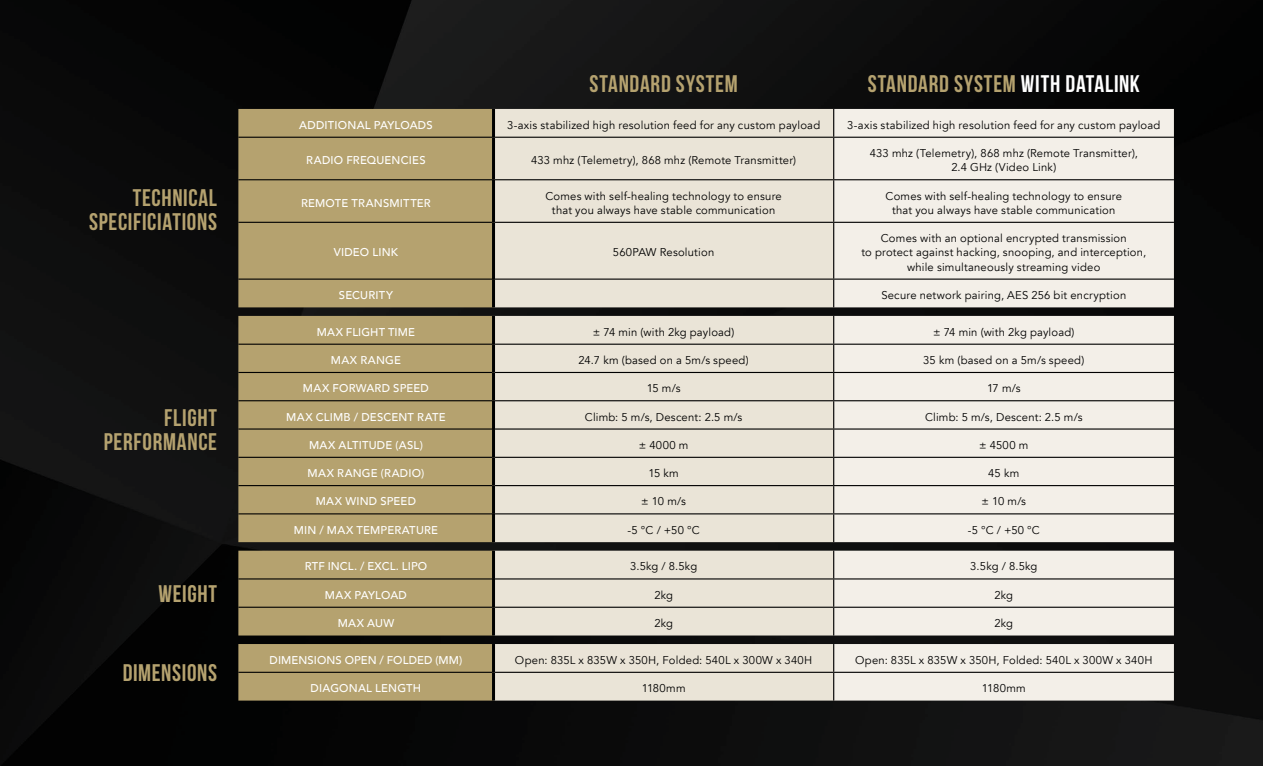
<style>
.page{position:relative;width:1263px;height:766px;background:#fff}
.page>*{position:absolute;margin:0;border:0;box-sizing:border-box;transform-origin:0 0}
.t1{font:24px/24px "Bebas Neue";letter-spacing:.025em;color:#b5a26f}
.t2{font:11.25px/14.2px "Avenir";letter-spacing:.02em;color:#000;text-align:center}
.t3{font:500 11.25px "Avenir";letter-spacing:.025em;color:#fff}
.s1{color:#fff}
</style>
<div class="page">
<img style="left:0;top:0;width:1263px;height:765px">
<div style="left:238px;top:109px;width:254px;height:198px;background:#b5a26f"></div>
<div style="left:495px;top:109px;width:338px;height:198px;background:#eae4d7"></div>
<div style="left:834px;top:109px;width:340px;height:198px;background:#f3efe8"></div>
<svg style="left:833px;top:109px;width:1px;height:28px"></svg>
<hr style="left:238px;top:137px;width:254px;height:1px;background:#000">
<hr style="left:495px;top:137px;width:339px;height:1px;background:#000">
<hr style="left:834px;top:137px;width:340px;height:1px;background:#000">
<hr style="left:833px;top:138px;width:1px;height:41px;background:#000">
<hr style="left:238px;top:179px;width:254px;height:1px;background:#000">
<hr style="left:495px;top:179px;width:339px;height:1px;background:#000">
<hr style="left:834px;top:179px;width:340px;height:1px;background:#000">
<hr style="left:833px;top:180px;width:1px;height:42px;background:#000">
<hr style="left:238px;top:222px;width:254px;height:1px;background:#000">
<hr style="left:495px;top:222px;width:339px;height:1px;background:#000">
<hr style="left:834px;top:222px;width:340px;height:1px;background:#000">
<hr style="left:833px;top:223px;width:1px;height:55px;background:#000">
<hr style="left:238px;top:278px;width:254px;height:1px;background:#000">
<hr style="left:495px;top:278px;width:339px;height:1px;background:#000">
<hr style="left:834px;top:278px;width:340px;height:1px;background:#000">
<svg style="left:833px;top:279px;width:1px;height:28px"></svg>
<hr style="left:492px;top:109px;width:3px;height:28px;background:#000">
<hr style="left:492px;top:137px;width:3px;height:43px;background:#000">
<hr style="left:492px;top:180px;width:3px;height:42px;background:#000">
<hr style="left:492px;top:222px;width:3px;height:57px;background:#000">
<hr style="left:492px;top:279px;width:3px;height:28px;background:#000">
<div style="left:238px;top:316px;width:254px;height:226px;background:#b5a26f"></div>
<div style="left:495px;top:316px;width:338px;height:226px;background:#eae4d7"></div>
<div style="left:834px;top:316px;width:340px;height:226px;background:#f3efe8"></div>
<hr style="left:238px;top:343px;width:254px;height:1px;background:#000">
<hr style="left:495px;top:343px;width:339px;height:1px;background:#000">
<hr style="left:834px;top:343px;width:340px;height:1px;background:#000">
<hr style="left:238px;top:372px;width:254px;height:1px;background:#000">
<hr style="left:495px;top:372px;width:339px;height:1px;background:#000">
<hr style="left:834px;top:372px;width:340px;height:1px;background:#000">
<hr style="left:238px;top:400px;width:254px;height:1px;background:#000">
<hr style="left:495px;top:400px;width:339px;height:1px;background:#000">
<hr style="left:834px;top:400px;width:340px;height:1px;background:#000">
<hr style="left:238px;top:428px;width:254px;height:1px;background:#000">
<hr style="left:495px;top:428px;width:339px;height:1px;background:#000">
<hr style="left:834px;top:428px;width:340px;height:1px;background:#000">
<hr style="left:238px;top:456px;width:254px;height:2px;background:#000">
<hr style="left:495px;top:456px;width:339px;height:2px;background:#000">
<hr style="left:834px;top:456px;width:340px;height:2px;background:#000">
<hr style="left:238px;top:485px;width:254px;height:1px;background:#000">
<hr style="left:495px;top:485px;width:339px;height:1px;background:#000">
<hr style="left:834px;top:485px;width:340px;height:1px;background:#000">
<hr style="left:238px;top:513px;width:254px;height:1px;background:#000">
<hr style="left:495px;top:513px;width:339px;height:1px;background:#000">
<hr style="left:834px;top:513px;width:340px;height:1px;background:#000">
<svg style="left:833px;top:316px;width:1px;height:226px"></svg>
<hr style="left:492px;top:316px;width:3px;height:28px;background:#000">
<hr style="left:492px;top:344px;width:3px;height:28px;background:#000">
<hr style="left:492px;top:372px;width:3px;height:28px;background:#000">
<hr style="left:492px;top:400px;width:3px;height:29px;background:#000">
<hr style="left:492px;top:429px;width:3px;height:28px;background:#000">
<hr style="left:492px;top:457px;width:3px;height:28px;background:#000">
<hr style="left:492px;top:485px;width:3px;height:28px;background:#000">
<hr style="left:492px;top:513px;width:3px;height:29px;background:#000">
<svg style="left:238px;top:550px;width:936px;height:85px;background:#d6ceb9"></svg>
<hr style="left:492px;top:550px;width:3px;height:28px;background:#000">
<hr style="left:492px;top:578px;width:3px;height:29px;background:#000">
<hr style="left:492px;top:607px;width:3px;height:28px;background:#000">
<svg style="left:238px;top:643px;width:936px;height:57px;background:#d6cdb9"></svg>
<hr style="left:492px;top:643px;width:3px;height:29px;background:#000">
<hr style="left:492px;top:672px;width:3px;height:28px;background:#000">
<h1 class="t1" style="left:89px;top:185px;width:128px;text-indent:44px">TECHNICAL<br>SPECIFICIATIONS</h1>
<h1 class="t1" style="left:104px;top:405px;width:115px;text-align:right">FLIGHT<br>PERFORMANCE</h1>
<h1 class="t1" style="left:159px;top:581px;width:60px">WEIGHT</h1>
<h1 class="t1" style="left:123px;top:660px;width:95px">DIMENSIONS</h1>
<h1 class="t1" style="left:589px;top:71px;width:150px">STANDARD SYSTEM</h1>
<h1 class="t1" style="left:868px;top:71px;width:273px">STANDARD SYSTEM <span class="s1">WITH DATALINK</span></h1>
<p class="t3" style="left:299px;top:115px;width:17px">ADDITIONAL</p>
<p class="t3" style="left:374px;top:115px;width:30px">PAYLOADS</p>
<p class="t2" style="left:507px;top:118px;width:315px">3-axis stabilized high resolution feed for any custom payload</p>
<p class="t2" style="left:847px;top:118px;width:315px">3-axis stabilized high resolution feed for any custom payload</p>
<p class="t3" style="left:306px;top:150px;width:16px">RADIO</p>
<p class="t3" style="left:346px;top:150px;width:9px">FREQUENCIES</p>
<p class="t2" style="left:531px;top:153px;width:267px">433 mhz (Telemetry), 868 mhz (Remote Transmitter)</p>
<p class="t2" style="left:870px;top:146px;width:270px">433 mhz (Telemetry), 868 mhz (Remote Transmitter),<br>2.4 GHz (Video Link)</p>
<p class="t3" style="left:301px;top:193px;width:16px">REMOTE</p>
<p class="t3" style="left:352px;top:193px;width:9px">TRANSMITTER</p>
<p class="t2" style="left:545px;top:189px;width:238px">Comes with self-healing technology to ensure that you always have stable communication</p>
<p class="t2" style="left:885px;top:189px;width:238px">Comes with self-healing technology to ensure that you always have stable communication</p>
<p class="t3" style="left:334px;top:242px;width:16px">VIDEO</p>
<p class="t3" style="left:372px;top:242px;width:27px">LIN K</p>
<p class="t2" style="left:613px;top:245px;width:29px">560PAW</p>
<p class="t2" style="left:660px;top:245px;width:56px">Resolution</p>
<p class="t2" style="left:861px;top:231px;width:286px">Comes with an optional encrypted transmission<br>to protect against hacking, snooping, and interception, while simultaneously streaming video</p>
<p class="t3" style="left:339px;top:285px;width:14px">SECURIT</p>
<p class="t3" style="left:386px;top:285px;width:8px">Y</p>
<p class="t2" style="left:881px;top:288px;width:246px">Secure network pairing, AES 256 bit encryption</p>
<p class="t3" style="left:317px;top:322px;width:79px">MAX FLIGHT TIME</p>
<p class="t2" style="left:593px;top:325px;width:143px">± 74 min (with 2kg payload)</p>
<p class="t2" style="left:933px;top:325px;width:143px">± 74 min (with 2kg payload)</p>
<p class="t3" style="left:331px;top:350px;width:39px">MAX RAN</p>
<p class="t3" style="left:385px;top:350px;width:16px">GE</p>
<p class="t2" style="left:578px;top:353px;width:172px">24.7 km (based on a 5m/s speed)</p>
<p class="t2" style="left:923px;top:353px;width:163px">35 km (based on a 5m/s speed)</p>
<p class="t3" style="left:303px;top:378px;width:38px">MAX FOR</p>
<p class="t3" style="left:356px;top:378px;width:20px">WARD</p>
<p class="t3" style="left:393px;top:378px;width:8px">SPEED</p>
<p class="t2" style="left:647px;top:381px;width:35px">15 m/s</p>
<p class="t2" style="left:987px;top:381px;width:35px">17 m/s</p>
<p class="t3" style="left:286px;top:407px;width:38px">MAX CLIMB</p>
<p class="t3" style="left:354px;top:407px;width:16px">/ DESCENT</p>
<p class="t3" style="left:417px;top:407px;width:8px">RATE</p>
<p class="t2" style="left:585px;top:409px;width:159px">Climb: 5 m/s, Descent: 2.5 m/s</p>
<p class="t2" style="left:925px;top:409px;width:159px">Climb: 5 m/s, Descent: 2.5 m/s</p>
<p class="t3" style="left:309px;top:435px;width:38px">MAX ALTITUDE</p>
<p class="t3" style="left:395px;top:435px;width:29px">(ASL)</p>
<p class="t2" style="left:639px;top:438px;width:51px">± 4000 m</p>
<p class="t2" style="left:979px;top:438px;width:51px">± 4500 m</p>
<p class="t3" style="left:308px;top:463px;width:39px">MAX RAN</p>
<p class="t3" style="left:362px;top:463px;width:31px">GE (RADIO</p>
<p class="t3" style="left:421px;top:463px;width:5px">)</p>
<p class="t2" style="left:648px;top:466px;width:32px">15 km</p>
<p class="t2" style="left:988px;top:466px;width:33px">45 km</p>
<p class="t3" style="left:316px;top:491px;width:49px">MAX WIND</p>
<p class="t3" style="left:380px;top:491px;width:8px">SPEED</p>
<p class="t2" style="left:641px;top:494px;width:46px">± 10 m/s</p>
<p class="t2" style="left:981px;top:494px;width:46px">± 10 m/s</p>
<p class="t3" style="left:294px;top:520px;width:72px">MIN / MAX TEMPERATURE</p>
<p class="t2" style="left:627px;top:522px;width:74px">-5 °C / +50 °C</p>
<p class="t2" style="left:968px;top:522px;width:74px">-5 °C / +50 °C</p>
<p class="t3" style="left:305px;top:556px;width:31px">RTF INCL</p>
<p class="t3" style="left:354px;top:556px;width:22px">. / EXCL</p>
<p class="t3" style="left:396px;top:556px;width:30px">. LI PO</p>
<p class="t2" style="left:630px;top:559px;width:69px">3.5kg / 8.5kg</p>
<p class="t2" style="left:970px;top:559px;width:69px">3.5kg / 8.5kg</p>
<p class="t3" style="left:325px;top:585px;width:59px">MAX PAYLOAD</p>
<p class="t2" style="left:654px;top:587px;width:20px">2kg</p>
<p class="t2" style="left:994px;top:587px;width:20px">2kg</p>
<p class="t3" style="left:338px;top:613px;width:58px">MAX AUW</p>
<p class="t2" style="left:654px;top:616px;width:20px">2kg</p>
<p class="t2" style="left:994px;top:616px;width:20px">2kg</p>
<p class="t3" style="left:270px;top:650px;width:17px">DIMENSIONS</p>
<p class="t3" style="left:345px;top:650px;width:9px">OPEN</p>
<p class="t3" style="left:379px;top:650px;width:84px">/ FOLDED (MM)</p>
<p class="t2" style="left:515px;top:652px;width:297px">Open: 835L x 835W x 350H , Folded: 540L x 300W x 340H</p>
<p class="t2" style="left:855px;top:652px;width:297px">Open: 835L x 835W x 350H , Folded: 540L x 300W x 340H</p>
<p class="t3" style="left:311px;top:678px;width:38px">DIAGONAL</p>
<p class="t3" style="left:375px;top:678px;width:8px">LEN</p>
<p class="t3" style="left:397px;top:678px;width:17px">GTH</p>
<p class="t2" style="left:642px;top:681px;width:45px">1180mm</p>
<p class="t2" style="left:982px;top:681px;width:45px">1180mm</p>
</div>
